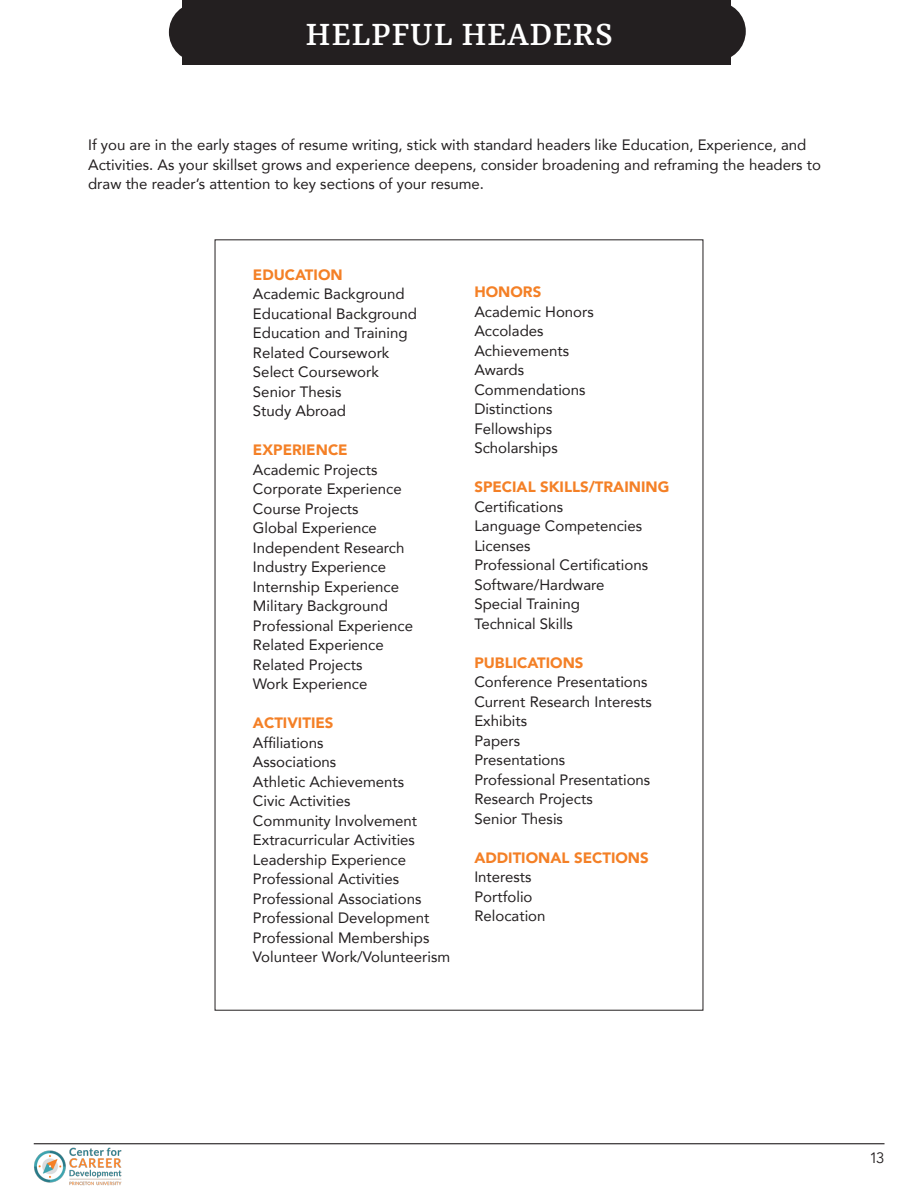
<style>
.page{position:relative;width:918px;height:1188px;background:#fff}
.page>*{position:absolute;margin:0;border:0;box-sizing:border-box;transform-origin:0 0}
.t1{font:500 37.5px "Rasa";letter-spacing:.02em;color:#fff}
.t2{font:15px/19.5px "Avenir";color:#231f20}
.t3{font:900 15px "Avenir";color:#f48026}
.t4{font:15px "Avenir";color:#231f20}
</style>
<div class="page">
<hr style="left:34px;top:1143px;width:851px;height:1px;background:#231f20">
<img style="left:34px;top:1147px;width:88px;height:39px">
<div style="left:182px;top:0;width:548px;height:64px;background:#231f20"></div>
<div style="left:169px;top:3px;width:59px;height:59px;background:#231f20;border-radius:50%"></div>
<div style="left:686px;top:2px;width:60px;height:59px;background:#231f20;border-radius:50%"></div>
<p class="t1" style="left:305px;top:12px;width:309px">HELPFUL HEADERS</p>
<p class="t2" style="left:88px;top:135px;width:734px">If you are in the early stages of resume writing, stick with standard headers like Education, Experience, and<br>Activities. As your skillset grows and experience deepens, consider broadening and reframing the headers to draw the reader’s attention to key sections of your resume.</p>
<p class="t3" style="left:253px;top:262px;width:91px">EDUCATION</p>
<p class="t2" style="left:253px;top:284px;width:153px">Academic Background</p>
<p class="t2" style="left:253px;top:303px;width:166px">Educational Background</p>
<p class="t2" style="left:253px;top:323px;width:156px">Education and Training</p>
<p class="t2" style="left:253px;top:342px;width:138px">Related Coursework</p>
<p class="t2" style="left:253px;top:362px;width:127px">Select Coursework</p>
<p class="t2" style="left:253px;top:381px;width:90px">Senior Thesis</p>
<p class="t2" style="left:253px;top:401px;width:95px">Study Abroad</p>
<p class="t3" style="left:253px;top:437px;width:96px">EXPERIENCE</p>
<p class="t2" style="left:253px;top:459px;width:126px">Academic Projects</p>
<p class="t2" style="left:253px;top:479px;width:150px">Corporate Experience</p>
<p class="t2" style="left:253px;top:498px;width:107px">Course Projects</p>
<p class="t2" style="left:253px;top:518px;width:125px">Global Experience</p>
<p class="t2" style="left:253px;top:537px;width:153px">Independent Research</p>
<p class="t2" style="left:253px;top:557px;width:135px">Industry Experience</p>
<p class="t2" style="left:253px;top:576px;width:148px">Internship Experience</p>
<p class="t2" style="left:253px;top:596px;width:137px">Military Background</p>
<p class="t2" style="left:253px;top:615px;width:162px">Professional Experience</p>
<p class="t2" style="left:253px;top:635px;width:132px">Related Experience</p>
<p class="t2" style="left:253px;top:654px;width:111px">Related Projects</p>
<p class="t2" style="left:253px;top:674px;width:116px">Work Experience</p>
<p class="t3" style="left:253px;top:710px;width:82px">ACTIVITIES</p>
<p class="t2" style="left:253px;top:732px;width:72px">Affiliations</p>
<p class="t2" style="left:253px;top:752px;width:85px">Associations</p>
<p class="t2" style="left:253px;top:771px;width:153px">Athletic Achievements</p>
<p class="t2" style="left:253px;top:791px;width:99px">Civic Activities</p>
<p class="t2" style="left:253px;top:810px;width:166px">Community Involvement</p>
<p class="t2" style="left:253px;top:830px;width:164px">Extracurricular Activities</p>
<p class="t2" style="left:253px;top:849px;width:155px">Leadership Experience</p>
<p class="t2" style="left:253px;top:869px;width:148px">Professional Activities</p>
<p class="t2" style="left:253px;top:888px;width:170px">Professional Associations</p>
<p class="t2" style="left:253px;top:908px;width:178px">Professional Development</p>
<p class="t2" style="left:253px;top:927px;width:178px">Professional Memberships</p>
<p class="t2" style="left:253px;top:947px;width:199px">Volunteer Work/Volunteerism</p>
<p class="t3" style="left:474px;top:279px;width:68px">HONORS</p>
<p class="t2" style="left:474px;top:301px;width:121px">Academic Honors</p>
<p class="t2" style="left:474px;top:321px;width:71px">Accolades</p>
<p class="t2" style="left:474px;top:340px;width:96px">Achievements</p>
<p class="t2" style="left:474px;top:360px;width:51px">Awards</p>
<p class="t2" style="left:474px;top:379px;width:113px">Commendations</p>
<p class="t2" style="left:474px;top:399px;width:80px">Distinctions</p>
<p class="t2" style="left:474px;top:418px;width:79px">Fellowships</p>
<p class="t2" style="left:474px;top:438px;width:85px">Scholarships</p>
<p class="t3" style="left:474px;top:474px;width:196px">SPECIAL SKILLS/TRAINING</p>
<p class="t2" style="left:474px;top:496px;width:90px">Certifications</p>
<p class="t2" style="left:474px;top:516px;width:169px">Language Competencies</p>
<p class="t2" style="left:474px;top:535px;width:58px">Licenses</p>
<p class="t2" style="left:474px;top:555px;width:175px">Professional Certifications</p>
<p class="t2" style="left:474px;top:574px;width:132px">Software/Hardware</p>
<p class="t2" style="left:474px;top:594px;width:107px">Special Training</p>
<p class="t2" style="left:474px;top:613px;width:100px">Technical Skills</p>
<p class="t3" style="left:474px;top:650px;width:111px">PUBLICATIONS</p>
<p class="t2" style="left:474px;top:672px;width:175px">Conference Presentations</p>
<p class="t2" style="left:474px;top:691px;width:179px">Current Research Interests</p>
<p class="t2" style="left:474px;top:711px;width:54px">Exhibits</p>
<p class="t2" style="left:474px;top:730px;width:47px">Papers</p>
<p class="t2" style="left:474px;top:750px;width:92px">Presentations</p>
<p class="t2" style="left:474px;top:769px;width:177px">Professional Presentations</p>
<p class="t2" style="left:474px;top:789px;width:120px">Research Projects</p>
<p class="t2" style="left:474px;top:808px;width:90px">Senior Thesis</p>
<p class="t3" style="left:474px;top:845px;width:176px">ADDITIONAL SECTIONS</p>
<p class="t2" style="left:474px;top:867px;width:59px">Interests</p>
<p class="t2" style="left:474px;top:886px;width:60px">Portfolio</p>
<p class="t2" style="left:474px;top:906px;width:73px">Relocation</p>
<p class="t4" style="left:870px;top:1149px;width:16px">13</p>
</div>
